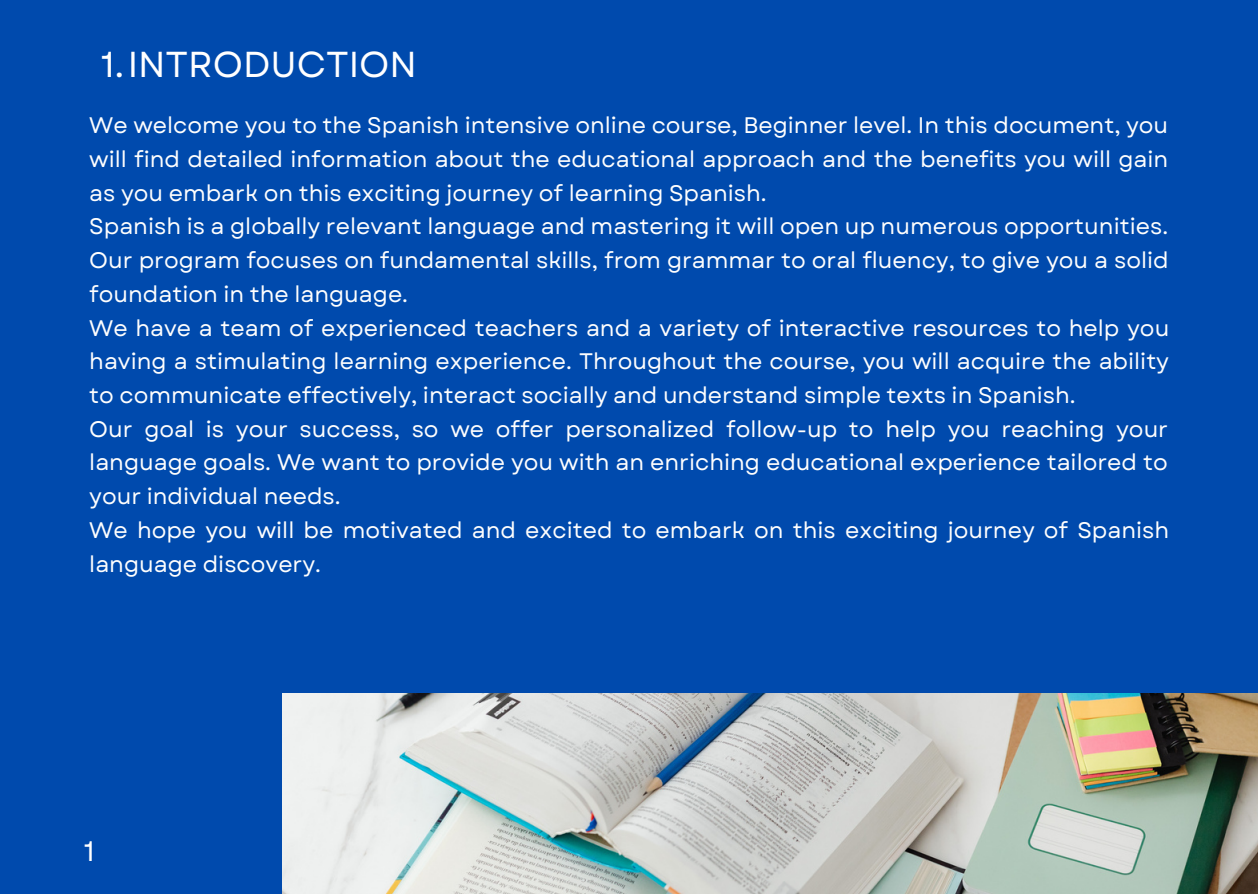
<style>
.page{position:relative;width:1258px;height:894px;background:#fff}
.page>*{position:absolute;margin:0;border:0;box-sizing:border-box;transform-origin:0 0}
.t1{font:36px "Garet";color:#fff}
.t2{font:28.2px "Garet";color:#fff}
.t3{font:22.5px/33.6px "Garet";color:#fefefe;text-align:justify}
</style>
<div class="page">
<div style="left:0;top:0;width:1258px;height:893px;background:#004aad"></div>
<img style="left:283px;top:693px;width:975px;height:200px">
<p class="t1" style="left:101px;top:39px;width:317px">1.INTRODUCTION</p>
<p class="t3" style="left:89px;top:109px;width:1080px">We welcome you to the Spanish intensive online course, Beginner level. In this document, you will find detailed information about the educational approach and the benefits you will gain as you embark on this exciting journey of learning Spanish.</p>
<p class="t3" style="left:89px;top:210px;width:1081px">Spanish is a globally relevant language and mastering it will open up numerous opportunities.<br>Our program focuses on fundamental skills, from grammar to oral fluency, to give you a solid foundation in the language.</p>
<p class="t3" style="left:89px;top:311px;width:1081px">We have a team of experienced teachers and a variety of interactive resources to help you having a stimulating learning experience. Throughout the course, you will acquire the ability to communicate effectively, interact socially and understand simple texts in Spanish.</p>
<p class="t3" style="left:89px;top:412px;width:1080px">Our goal is your success, so we offer personalized follow-up to help you reaching your language goals. We want to provide you with an enriching educational experience tailored to your individual needs.</p>
<p class="t3" style="left:89px;top:513px;width:1081px">We hope you will be motivated and excited to embark on this exciting journey of Spanish language discovery.</p>
<p class="t2" style="left:84px;top:830px;width:12px">1</p>
</div>
